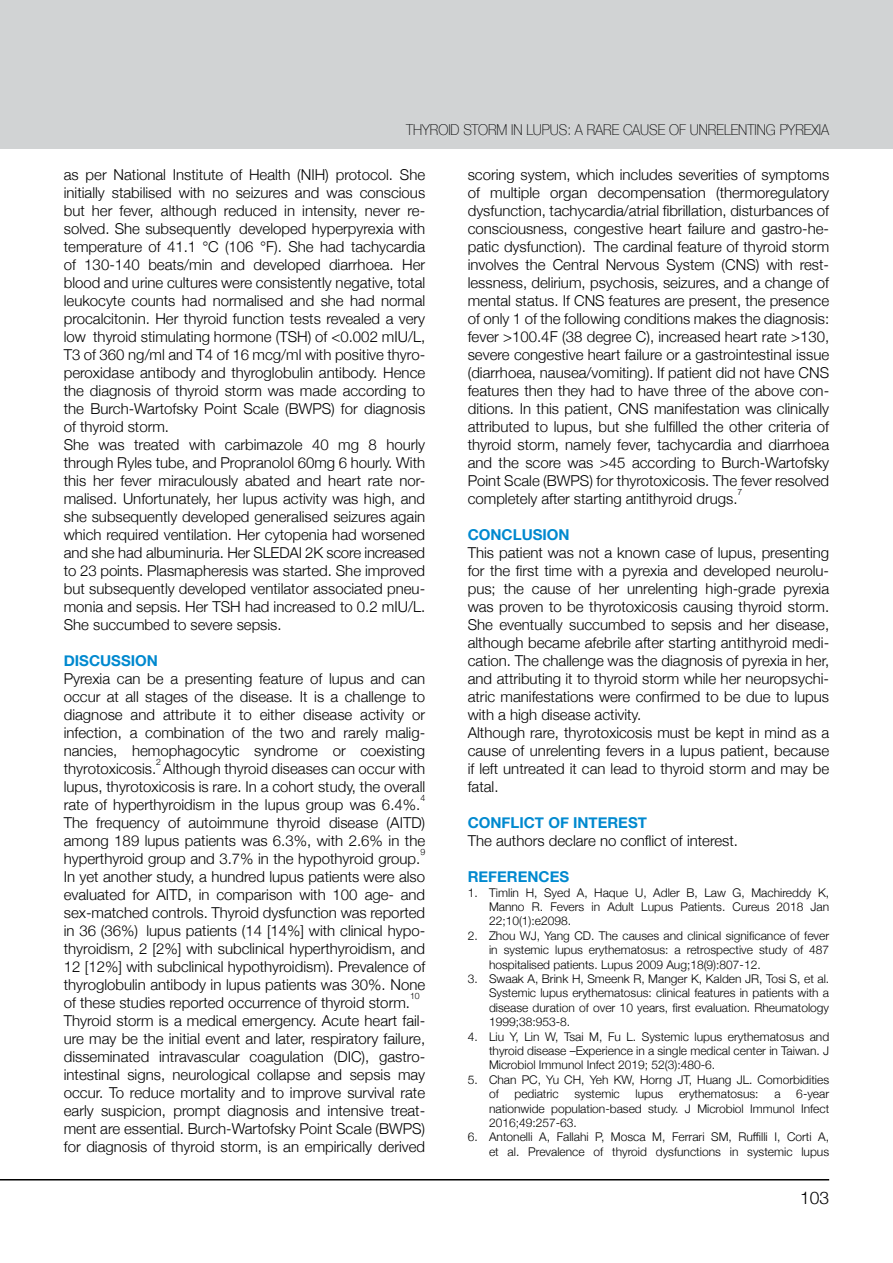
<style>
.page{position:relative;width:893px;height:1263px;background:#fff}
.page>*{position:absolute;margin:0;border:0;box-sizing:border-box;transform-origin:0 0}
.t1{font:300 17.4px "Helvetica Neue";color:#000}
.t2{font:300 15px/18px "Helvetica Neue";color:#000;text-align:justify}
.t3{font:100 15px "Helvetica Neue";color:#000;scale:.9 1}
.t4{font:700 15px "Helvetica Neue";color:#0089cf}
.t5{font:300 12px/14.4px "Helvetica Neue";color:#000;text-align:justify}
.t6{font:300 8.7px "Helvetica Neue";color:#000}
</style>
<div class="page">
<hr style="left:0;top:1179px;width:829px;height:1px;background:#000">
<div style="left:0;top:0;width:893px;height:149px;background:#d1d3d4"></div>
<p class="t3" style="left:406px;top:119px;width:472px">THYROID STORM IN LUPUS: A RARE CAUSE OF UNRELENTING PYREXIA</p>
<p class="t3" style="left:799px;top:119px;width:36px">TITLE</p>
<p class="t2" style="left:64px;top:165px;width:363px;text-align:left">as per National Institute of Health (NIH) protocol. She initially stabilised with no seizures and was conscious but her fever, although reduced in intensity, never re&shy;solved. She subsequently developed hyperpyrexia with temperature of 41.1 °C (106 °F). She had tachycardia of 130-140 beats/min and developed diarrhoea. Her blood and urine cultures were consistently negative, total leukocyte counts had normalised and she had normal procalcitonin. Her thyroid function tests revealed a very low thyroid stimulating hormone (TSH) of &lt;0.002 mIU/L, T3 of 360 ng/ml and T4 of 16 mcg/ml with positive thyro&shy;peroxidase antibody and thyroglobulin antibody. Hence the diagnosis of thyroid storm was made according to the Burch-Wartofsky Point Scale (BWPS) for diagnosis of thyroid storm.<br>She was treated with carbimazole 40 mg 8 hourly through Ryles tube, and Propranolol 60mg 6 hourly. With this her fever miraculously abated and heart rate nor&shy;malised. Unfortunately, her lupus activity was high, and she subsequently developed generalised seizures again which required ventilation. Her cytopenia had worsened and she had albuminuria. Her SLEDAI 2K score increased to 23 points. Plasmapheresis was started. She improved but subsequently developed ventilator associated pneu&shy;monia and sepsis. Her TSH had increased to 0.2 mIU/L.<br>She succumbed to severe sepsis.</p>
<p class="t4" style="left:64px;top:649px;width:96px">DISCUSSION</p>
<p class="t2" style="left:64px;top:669px;width:363px">Pyrexia can be a presenting feature of lupus and can occur at all stages of the disease. It is a challenge to diagnose and attribute it to either disease activity or infection, a combination of the two and rarely malig&shy;nancies, hemophagocytic syndrome or coexisting thyrotoxicosis.</p>
<p class="t6" style="left:156px;top:754px;width:6px">2</p>
<p class="t2" style="left:64px;top:759px;width:363px;text-indent:100px">Although thyroid diseases can occur with lupus, thyrotoxicosis is rare. In a cohort study, the overall rate of hyperthyroidism in the lupus group was 6.4%.</p>
<p class="t6" style="left:420px;top:790px;width:6px">4</p>
<p class="t2" style="left:64px;top:813px;width:363px">The frequency of autoimmune thyroid disease (AITD) among 189 lupus patients was 6.3%, with 2.6% in the hyperthyroid group and 3.7% in the hypothyroid group.</p>
<p class="t6" style="left:420px;top:844px;width:6px">9</p>
<p class="t2" style="left:64px;top:867px;width:363px">In yet another study, a hundred lupus patients were also evaluated for AITD, in comparison with 100 age- and sex-matched controls. Thyroid dysfunction was reported in 36 (36%) lupus patients (14 [14%] with clinical hypo&shy;thyroidism, 2 [2%] with subclinical hyperthyroidism, and 12 [12%] with subclinical hypothyroidism). Prevalence of thyroglobulin antibody in lupus patients was 30%. None of these studies reported occurrence of thyroid storm.</p>
<p class="t6" style="left:410px;top:988px;width:11px">10</p>
<p class="t2" style="left:64px;top:1011px;width:363px">Thyroid storm is a medical emergency. Acute heart fail&shy;ure may be the initial event and later, respiratory failure, disseminated intravascular coagulation (DIC), gastro&shy;intestinal signs, neurological collapse and sepsis may occur. To reduce mortality and to improve survival rate early suspicion, prompt diagnosis and intensive treat&shy;ment are essential. Burch-Wartofsky Point Scale (BWPS) for diagnosis of thyroid storm, is an empirically derived</p>
<p class="t2" style="left:468px;top:165px;width:363px">scoring system, which includes severities of symptoms of multiple organ decompensation (thermoregulatory dysfunction, tachycardia/atrial fibrillation, disturbances of consciousness, congestive heart failure and gastro-he&shy;patic dysfunction). The cardinal feature of thyroid storm involves the Central Nervous System (CNS) with rest&shy;lessness, delirium, psychosis, seizures, and a change of mental status. If CNS features are present, the presence of only 1 of the following conditions makes the diagnosis: fever &gt;100.4F (38 degree C), increased heart rate &gt;130, severe congestive heart failure or a gastrointestinal issue (diarrhoea, nausea/vomiting). If patient did not have CNS features then they had to have three of the above con&shy;ditions. In this patient, CNS manifestation was clinically attributed to lupus, but she fulfilled the other criteria of thyroid storm, namely fever, tachycardia and diarrhoea and the score was &gt;45 according to Burch-Wartofsky Point Scale (BWPS) for thyrotoxicosis. The fever resolved completely after starting antithyroid drugs.</p>
<p class="t6" style="left:738px;top:484px;width:6px">7</p>
<p class="t4" style="left:468px;top:523px;width:103px">CONCLUSION</p>
<p class="t2" style="left:468px;top:543px;width:363px;text-align:left">This patient was not a known case of lupus, presenting for the first time with a pyrexia and developed neurolu&shy;pus; the cause of her unrelenting high-grade pyrexia was proven to be thyrotoxicosis causing thyroid storm.<br>She eventually succumbed to sepsis and her disease, although became afebrile after starting antithyroid medi&shy;cation. The challenge was the diagnosis of pyrexia in her, and attributing it to thyroid storm while her neuropsychi&shy;atric manifestations were confirmed to be due to lupus with a high disease activity.<br>Although rare, thyrotoxicosis must be kept in mind as a cause of unrelenting fevers in a lupus patient, because if left untreated it can lead to thyroid storm and may be fatal.</p>
<p class="t4" style="left:468px;top:811px;width:181px">CONFLICT OF INTEREST</p>
<p class="t2" style="left:468px;top:831px;width:272px">The authors declare no conflict of interest.</p>
<p class="t4" style="left:468px;top:865px;width:103px">REFERENCES</p>
<p class="t5" style="left:489px;top:884px;width:342px;text-indent:-21px">1. Timlin H, Syed A, Haque U, Adler B, Law G, Machireddy K, Manno R. Fevers in Adult Lupus Patients. Cureus 2018 Jan 22;10(1):e2098.</p>
<p class="t5" style="left:489px;top:927px;width:342px;text-indent:-21px">2. Zhou WJ, Yang CD. The causes and clinical significance of fever in systemic lupus erythematosus: a retrospective study of 487 hospitalised patients. Lupus 2009 Aug;18(9):807-12.</p>
<p class="t5" style="left:489px;top:970px;width:342px;text-indent:-21px">3. Swaak A, Brink H, Smeenk R, Manger K, Kalden JR, Tosi S, et al.<br>Systemic lupus erythematosus: clinical features in patients with a disease duration of over 10 years, first evaluation. Rheumatology 1999;38:953-8.</p>
<p class="t5" style="left:489px;top:1028px;width:342px;text-indent:-21px">4. Liu Y, Lin W, Tsai M, Fu L. Systemic lupus erythematosus and thyroid disease –Experience in a single medical center in Taiwan. J Microbiol Immunol Infect 2019; 52(3):480-6.</p>
<p class="t5" style="left:489px;top:1071px;width:342px;text-indent:-21px">5. Chan PC, Yu CH, Yeh KW, Horng JT, Huang JL. Comorbidities of</p>
<p class="t5" style="left:514px;top:1086px;width:46px">pediatric</p>
<p class="t5" style="left:574px;top:1086px;width:47px">systemic</p>
<p class="t5" style="left:636px;top:1086px;width:29px">lupus</p>
<p class="t5" style="left:679px;top:1086px;width:81px">erythematosus:</p>
<p class="t5" style="left:774px;top:1086px;width:8px">a</p>
<p class="t5" style="left:489px;top:1086px;width:342px;text-indent:307px">6-year nationwide population-based study. J Microbiol Immunol Infect 2016;49:257-63.</p>
<p class="t5" style="left:468px;top:1129px;width:363px;text-align:right">6. Antonelli A, Fallahi P, Mosca M, Ferrari SM, Ruffilli I, Corti A, et al. Prevalence of thyroid dysfunctions in systemic lupus</p>
<p class="t1" style="left:800px;top:1184px;width:31px">103</p>
</div>
